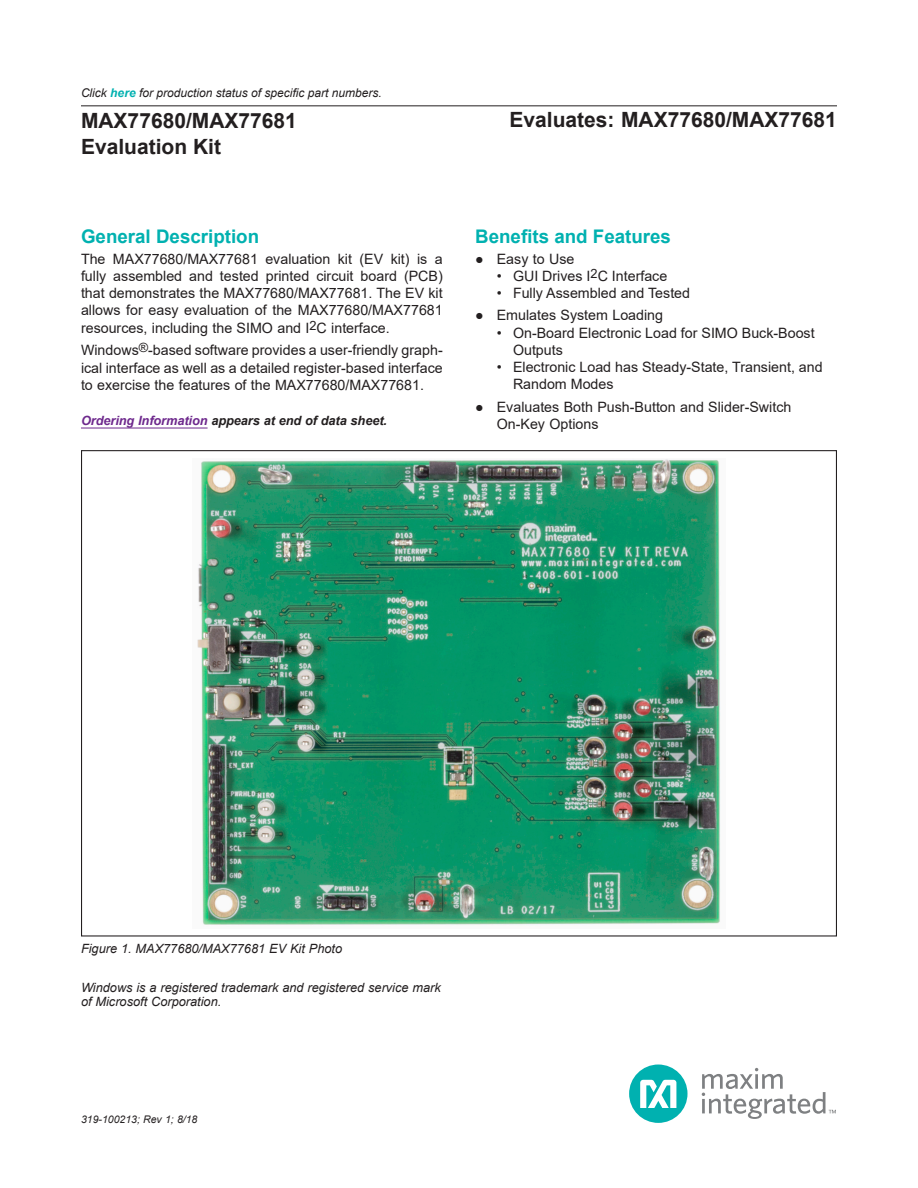
<style>
.page{position:relative;width:918px;height:1188px;background:#fff}
.page>*{position:absolute;margin:0;border:0;box-sizing:border-box;transform-origin:0 0}
.t1{font:700 21px "Arial";color:#231f20}
.H1{font:700 18.75px "Arial";color:#00b1b0}
.Body_Text{font:14.25px/17.2px "Arial";color:#231f20}
.Caption{font:italic 12.75px/14.4px "Arial";color:#231f20}
.Caption-2{font:italic 700 12.75px "Arial";letter-spacing:-.005em;color:#231f20}
.Caption_-_Figures{font:italic 12.75px "Arial";color:#231f20}
.TAG_LINE{font:italic 12px "Arial";color:#231f20}
.t2{font:italic 10.5px "Arial";color:#231f20}
.s1{font-weight:700;color:#00b1b0}
.s2{color:#6e298d}
</style>
<div class="page">
<div style="left:629px;top:1065px;width:59px;height:58px;background:#00b1b0;border-radius:50%"></div>
<svg style="left:640px;top:1080px;width:36px;height:28px"></svg>
<svg style="left:702px;top:1068px;width:134px;height:51px"></svg>
<hr style="left:81px;top:105px;width:756px;height:1px;background:#231f20">
<hr style="left:81px;top:428px;width:127px;height:1px;background:#6e298d">
<img style="left:197px;top:459px;width:524px;height:466px">
<p class="TAG_LINE" style="left:81px;top:85px;width:302px">Click <span class="s1">here</span> for production status of specific part numbers.</p>
<h1 class="t1" style="left:81px;top:106px;width:217px">MAX77680/MAX77681</h1>
<h1 class="t1" style="left:510px;top:105px;width:329px">Evaluates: MAX77680/MAX77681</h1>
<h1 class="t1" style="left:81px;top:131px;width:142px">Evaluation Kit</h1>
<p class="H1" style="left:81px;top:223px;width:180px">General Description</p>
<p class="Body_Text" style="left:81px;top:250px;width:363px;text-align:justify">The MAX77680/MAX77681 evaluation kit (EV kit) is a fully assembled and tested printed circuit board (PCB) that demonstrates the MAX77680/MAX77681. The EV kit allows for easy evaluation of the MAX77680/MAX77681 resources, including the SIMO and I<sup>2</sup>C interface.</p>
<p class="Body_Text" style="left:81px;top:342px;width:363px;text-align:justify">Windows<sup>®</sup>-based software provides a user-friendly graph&shy;ical interface as well as a detailed register-based interface to exercise the features of the MAX77680/MAX77681.</p>
<p class="Caption-2" style="left:81px;top:412px;width:308px"><span class="s2">Ordering Information</span> appears at end of data sheet.</p>
<p class="H1" style="left:475px;top:223px;width:197px">Benefits and Features</p>
<p class="Body_Text" style="left:475px;top:250px;width:101px">● Easy to Use</p>
<p class="Body_Text" style="left:497px;top:267px;width:172px">• GUI Drives I<sup>2</sup>C Interface</p>
<p class="Body_Text" style="left:497px;top:284px;width:195px">• Fully Assembled and Tested</p>
<p class="Body_Text" style="left:475px;top:307px;width:189px">● Emulates System Loading</p>
<p class="Body_Text" style="left:513px;top:324px;width:303px;text-indent:-16px">• On-Board Electronic Load for SIMO Buck-Boost<br>Outputs</p>
<p class="Body_Text" style="left:513px;top:358px;width:311px;text-indent:-16px">• Electronic Load has Steady-State, Transient, and<br>Random Modes</p>
<p class="Body_Text" style="left:497px;top:398px;width:296px;text-indent:-22px">● Evaluates Both Push-Button and Slider-Switch<br>On-Key Options</p>
<p class="Caption_-_Figures" style="left:81px;top:940px;width:263px">Figure 1. MAX77680/MAX77681 EV Kit Photo</p>
<p class="Caption" style="left:81px;top:981px;width:361px">Windows is a registered trademark and registered service mark of Microsoft Corporation.</p>
<p class="t2" style="left:81px;top:1113px;width:118px">319-100213; Rev 1; 8/18</p>
</div>
